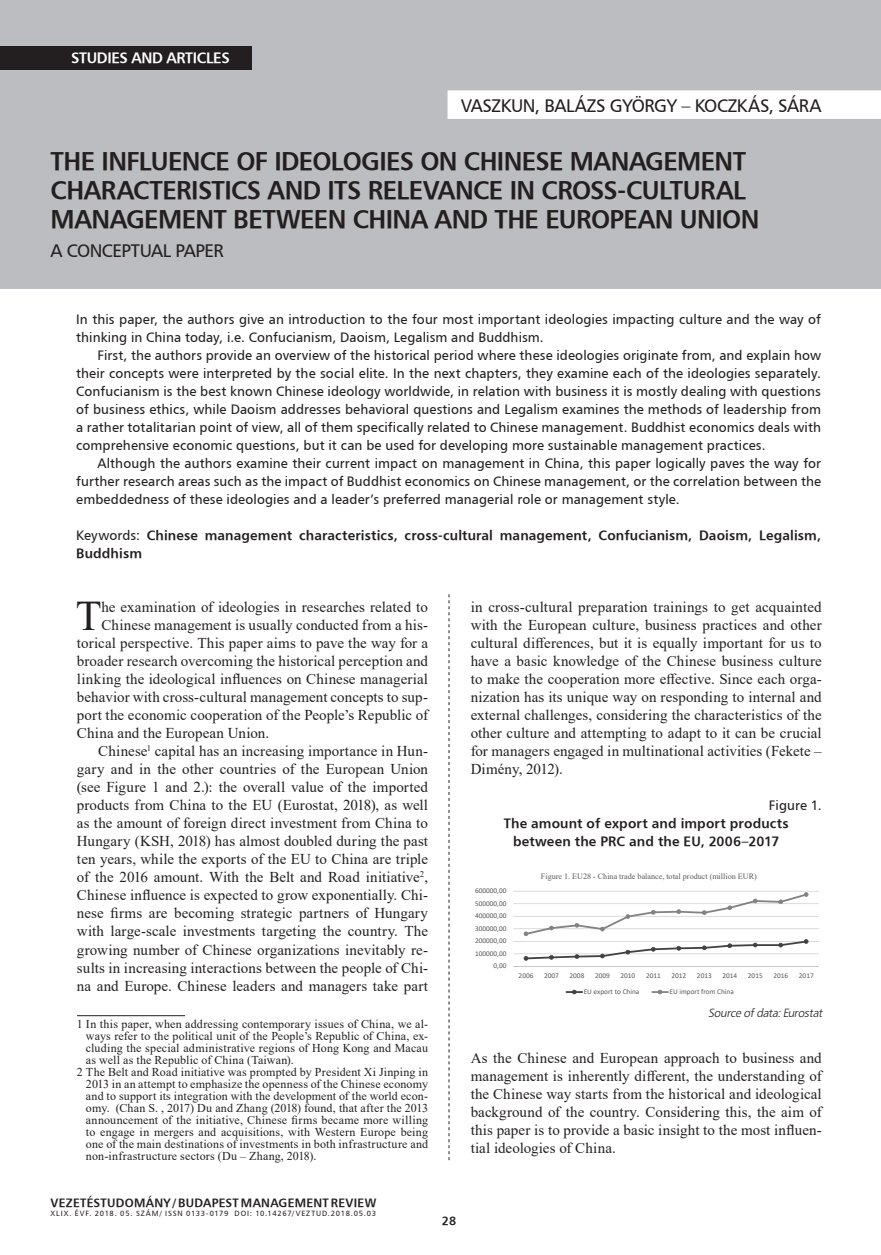
<style>
.page{position:relative;width:881px;height:1255px;background:#fff}
.page>*{position:absolute;margin:0;border:0;box-sizing:border-box;transform-origin:0 0}
.Iniciálé{font:42.15px "Times New Roman";color:#231f20}
.kenyérszöveg_behúzás{font:25.5px/29.2px "H Humanist 777 BT Bold";letter-spacing:-.025em;color:#231f20}
.kenyérszöveg_behúzás-2{font:18px "H Humanist 777 BT";letter-spacing:-.025em;color:#231f20}
.kenyérszöveg_opcioná{font:15px/18px "Times New Roman";letter-spacing:.01em;color:#231f20;text-align:justify}
.Iniciálé-2{font:15px "Times New Roman";letter-spacing:.005em;color:#231f20}
.kenyérszöveg_tompa{font:15px/18px "Times New Roman";letter-spacing:.005em;color:#231f20;text-align:justify}
.t1{font:15px "H Humanist 777 BT Bold";letter-spacing:-.025em;color:#fff}
.Kezdő_oldal_bevezető{font:13.5px/18px "H Humanist 777 BT";letter-spacing:.005em;color:#231f20;text-align:justify}
.Kezdő_oldal_bevezető-2{font:13.5px/18px "H Humanist 777 BT Bold";letter-spacing:.01em;color:#231f20}
.Táblázat_cím{font:13.5px/18px "H Humanist 777 BT Bold";letter-spacing:.01em;color:#231f20;text-align:center}
.Táblázat_cím-2{font:13.5px "H Humanist 777 BT";letter-spacing:.005em;color:#231f20}
.Lábjegyzet{font:12px/12px "Times New Roman";letter-spacing:.015em;color:#231f20;text-align:justify}
.t2{font:12px "H Humanist 777 BT Bold";letter-spacing:.02em;color:#231f20}
.Táblázat_cím-3{font:italic 12px "Humanist 777 Lt PFL";color:#231f20}
.t3{font:8.1px "Times New Roman";color:#595959}
.t4{font:7.5px "H Humanist 777 BT";letter-spacing:.11em;color:#231f20}
.t5{font:7.35px "Calibri";color:#595959}
.s1{font-family:"H Humanist 777 BT"}
</style>
<div class="page">
<svg style="left:448px;top:594px;width:1px;height:566px"></svg>
<div style="left:0;top:0;width:880px;height:288px;background:#bcbdc0"></div>
<div style="left:0;top:46px;width:251px;height:23px;background:#231f20"></div>
<hr style="left:77px;top:1015px;width:108px;height:1px;background:#231f20">
<div style="left:447px;top:90px;width:433px;height:29px;background:#fff"></div>
<hr style="left:513px;top:953px;width:305px;height:1px;background:#c8c8c8">
<hr style="left:513px;top:941px;width:305px;height:1px;background:#c8c8c8">
<hr style="left:513px;top:928px;width:305px;height:1px;background:#c8c8c8">
<hr style="left:513px;top:915px;width:305px;height:1px;background:#c8c8c8">
<hr style="left:513px;top:903px;width:305px;height:1px;background:#c8c8c8">
<hr style="left:513px;top:890px;width:305px;height:1px;background:#c8c8c8">
<hr style="left:513px;top:966px;width:305px;height:1px;background:#c8c8c8">
<svg style="left:523px;top:892px;width:285px;height:68px"></svg>
<svg style="left:565px;top:989px;width:17px;height:5px"></svg>
<svg style="left:651px;top:989px;width:17px;height:5px"></svg>
<p class="t1" style="left:71px;top:49px;width:160px">STUDIES AND ARTICLES</p>
<p class="kenyérszöveg_behúzás-2" style="left:460px;top:94px;width:362px">VASZKUN, BALÁZS GYÖRGY – KOCZKÁS, SÁRA</p>
<p class="kenyérszöveg_behúzás" style="left:51px;top:145px;width:710px">THE INFLUENCE OF IDEOLOGIES ON CHINESE MANAGEMENT<br>CHARACTERISTICS AND ITS RELEVANCE IN CROSS-CULTURAL<br>MANAGEMENT BETWEEN CHINA AND THE EUROPEAN UNION</p>
<p class="kenyérszöveg_behúzás-2" style="left:51px;top:240px;width:174px">A CONCEPTUAL PAPER</p>
<p class="Kezdő_oldal_bevezető" style="left:76px;top:310px;width:746px">In this paper, the authors give an introduction to the four most important ideologies impacting culture and the way of thinking in China today, i.e. Confucianism, Daoism, Legalism and Buddhism.</p>
<p class="Kezdő_oldal_bevezető" style="left:76px;top:346px;width:746px;text-indent:21px">First, the authors provide an overview of the historical period where these ideologies originate from, and explain how their concepts were interpreted by the social elite. In the next chapters, they examine each of the ideologies separately.<br>Confucianism is the best known Chinese ideology worldwide, in relation with business it is mostly dealing with questions of business ethics, while Daoism addresses behavioral questions and Legalism examines the methods of leadership from a rather totalitarian point of view, all of them specifically related to Chinese management. Buddhist economics deals with comprehensive economic questions, but it can be used for developing more sustainable management practices.</p>
<p class="Kezdő_oldal_bevezető" style="left:76px;top:454px;width:746px;text-indent:21px">Although the authors examine their current impact on management in China, this paper logically paves the way for further research areas such as the impact of Buddhist economics on Chinese management, or the correlation between the embeddedness of these ideologies and a leader’s preferred managerial role or management style.</p>
<p class="Kezdő_oldal_bevezető-2" style="left:76px;top:526px;width:746px"><span class="s1">Keywords:</span> Chinese management characteristics, cross-cultural management, Confucianism, Daoism, Legalism,<br>Buddhism</p>
<p class="Iniciálé" style="left:76px;top:586px;width:27px">T</p>
<p class="Iniciálé-2" style="left:101px;top:596px;width:328px">he examination of ideologies in researches related to</p>
<p class="Iniciálé-2" style="left:101px;top:614px;width:328px">Chinese management is usually conducted from a his-</p>
<p class="Iniciálé-2" style="left:77px;top:632px;width:352px">torical perspective. This paper aims to pave the way for a</p>
<p class="Iniciálé-2" style="left:77px;top:650px;width:352px">broader research overcoming the historical perception and</p>
<p class="Iniciálé-2" style="left:77px;top:668px;width:352px">linking the ideological influences on Chinese managerial</p>
<p class="Iniciálé-2" style="left:77px;top:686px;width:352px">behavior with cross-cultural management concepts to sup-</p>
<p class="Iniciálé-2" style="left:77px;top:704px;width:352px">port the economic cooperation of the People’s Republic of</p>
<p class="Iniciálé-2" style="left:77px;top:722px;width:194px">China and the European Union.</p>
<p class="kenyérszöveg_opcioná" style="left:77px;top:742px;width:352px;text-indent:21px">Chinese<sup>1</sup> capital has an increasing importance in Hun&shy;gary and in the other countries of the European Union (see Figure 1 and 2.): the overall value of the imported products from China to the EU (Eurostat, 2018), as well as the amount of foreign direct investment from China to Hungary (KSH, 2018) has almost doubled during the past ten years, while the exports of the EU to China are triple of the 2016 amount. With the Belt and Road initiative<sup>2</sup>, Chinese influence is expected to grow exponentially. Chi&shy;nese firms are becoming strategic partners of Hungary with large-scale investments targeting the country. The growing number of Chinese organizations inevitably re&shy;sults in increasing interactions between the people of Chi&shy;na and Europe. Chinese leaders and managers take part</p>
<p class="Lábjegyzet" style="left:86px;top:1017px;width:343px;text-indent:-9px">1 In this paper, when addressing contemporary issues of China, we al&shy;ways refer to the political unit of the People’s Republic of China, ex&shy;cluding the special administrative regions of Hong Kong and Macau as well as the Republic of China (Taiwan).</p>
<p class="Lábjegyzet" style="left:86px;top:1065px;width:343px;text-indent:-9px">2 The Belt and Road initiative was prompted by President Xi Jinping in 2013 in an attempt to emphasize the openness of the Chinese economy and to support its integration with the development of the world econ&shy;omy. (Chan S. , 2017) Du and Zhang (2018) found, that after the 2013 announcement of the initiative, Chinese firms became more willing to engage in mergers and acquisitions, with Western Europe being one of the main destinations of investments in both infrastructure and non-infrastructure sectors (Du – Zhang, 2018).</p>
<p class="t2" style="left:51px;top:1194px;width:327px">VEZETÉSTUDOMÁNY / BUDAPEST MANAGEMENT REVIEW</p>
<p class="t4" style="left:51px;top:1208px;width:327px">XLIX. ÉVF. 2018. 05. SZÁM/ ISSN 0133-0179 DOI: 10.14267/VEZTUD.2018.05.03</p>
<p class="t2" style="left:441px;top:1212px;width:16px">28</p>
<p class="kenyérszöveg_opcioná" style="left:470px;top:598px;width:352px">in cross-cultural preparation trainings to get acquainted with the European culture, business practices and other cultural differences, but it is equally important for us to have a basic knowledge of the Chinese business culture to make the cooperation more effective. Since each orga&shy;nization has its unique way on responding to internal and external challenges, considering the characteristics of the other culture and attempting to adapt to it can be crucial for managers engaged in multinational activities (Fekete – Dimény, 2012).</p>
<p class="Táblázat_cím-2" style="left:768px;top:797px;width:54px">Figure 1.</p>
<p class="Táblázat_cím" style="left:503px;top:814px;width:286px">The amount of export and import products between the PRC and the EU, 2006–2017</p>
<p class="t5" style="left:475px;top:885px;width:33px">600000,00</p>
<p class="t5" style="left:475px;top:898px;width:33px">500000,00</p>
<p class="t5" style="left:475px;top:910px;width:33px">400000,00</p>
<p class="t5" style="left:475px;top:923px;width:33px">300000,00</p>
<p class="t5" style="left:475px;top:935px;width:33px">200000,00</p>
<p class="t5" style="left:475px;top:948px;width:33px">100000,00</p>
<p class="t5" style="left:493px;top:960px;width:14px">0,00</p>
<p class="t3" style="left:540px;top:870px;width:217px">Figure 1. EU28 - China trade balance, total product (million EUR)</p>
<p class="t5" style="left:518px;top:970px;width:16px">2006</p>
<p class="t5" style="left:544px;top:970px;width:16px">2007</p>
<p class="t5" style="left:569px;top:970px;width:16px">2008</p>
<p class="t5" style="left:595px;top:970px;width:16px">2009</p>
<p class="t5" style="left:620px;top:970px;width:16px">2010</p>
<p class="t5" style="left:645px;top:970px;width:16px">2011</p>
<p class="t5" style="left:671px;top:970px;width:16px">2012</p>
<p class="t5" style="left:696px;top:970px;width:16px">2013</p>
<p class="t5" style="left:722px;top:970px;width:16px">2014</p>
<p class="t5" style="left:747px;top:970px;width:16px">2015</p>
<p class="t5" style="left:773px;top:970px;width:16px">2016</p>
<p class="t5" style="left:798px;top:970px;width:16px">2017</p>
<p class="t5" style="left:583px;top:986px;width:57px">EU export to China</p>
<p class="t5" style="left:669px;top:986px;width:66px">EU import from China</p>
<p class="Táblázat_cím-3" style="left:707px;top:1005px;width:118px">Source ofdata:Eurostat</p>
<p class="kenyérszöveg_tompa" style="left:470px;top:1048px;width:352px">As the Chinese and European approach to business and management is inherently different, the understanding of the Chinese way starts from the historical and ideological background of the country. Considering this, the aim of this paper is to provide a basic insight to the most influen&shy;tial ideologies of China.</p>
</div>
